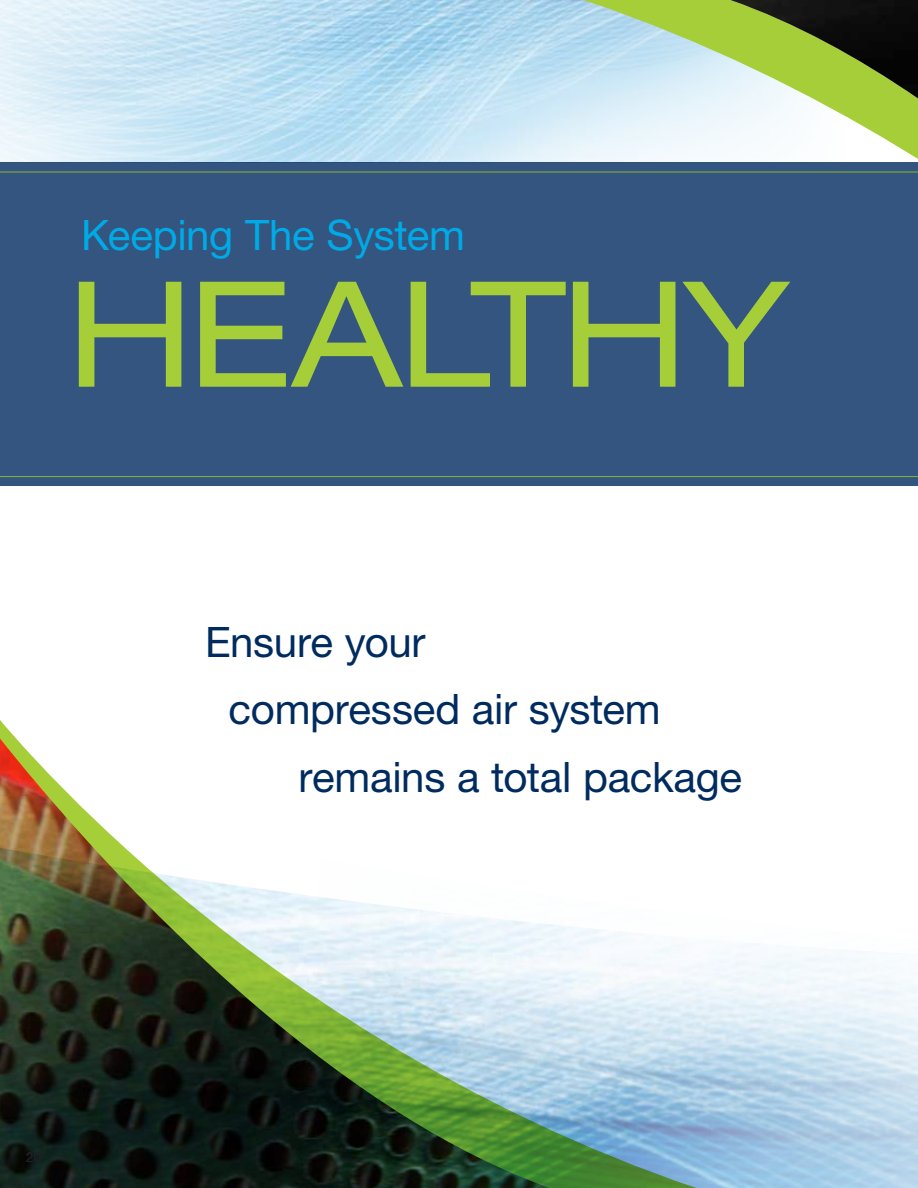
<style>
.page{position:relative;width:918px;height:1188px;background:#fff}
.page>*{position:absolute;margin:0;border:0;box-sizing:border-box;transform-origin:0 0}
.t1{font:expanded 147px "Helvetica Neue";letter-spacing:-.03em;color:#a6ce39}
.t2{font:42px "Helvetica Neue";letter-spacing:-.01em;color:#002b5f}
.t3{font:42px "Helvetica Neue";letter-spacing:-.01em;color:#00aae7}
.t4{font:13.5px "Helvetica Neue";color:#231f20}
</style>
<div class="page">
<img style="left:0;top:0;width:542px;height:163px">
<div style="left:0;top:163px;width:918px;height:323px;background:#33557f"></div>
<hr style="left:0;top:476px;width:918px;height:1px;background:#83ab3f">
<hr style="left:0;top:171px;width:918px;height:2px;background:#83ab3f">
<svg style="left:542px;top:0;width:54px;height:173px;background:#bedbeb"></svg>
<svg style="left:596px;top:0;width:322px;height:173px"></svg>
<img style="left:730px;top:0;width:188px;height:98px">
<img style="left:0;top:739px;width:125px;height:109px">
<img style="left:0;top:848px;width:305px;height:340px">
<img style="left:305px;top:895px;width:613px;height:293px">
<p class="t3" style="left:81px;top:210px;width:385px">Keeping The System</p>
<h1 class="t1" style="left:68px;top:245px;width:723px">HEALTHY</h1>
<p class="t2" style="left:205px;top:617px;width:222px">Ensure your</p>
<p class="t2" style="left:229px;top:684px;width:434px">compressed air system</p>
<p class="t2" style="left:299px;top:752px;width:445px">remains a total package</p>
<p class="t4" style="left:26px;top:1149px;width:16px">20</p>
</div>
